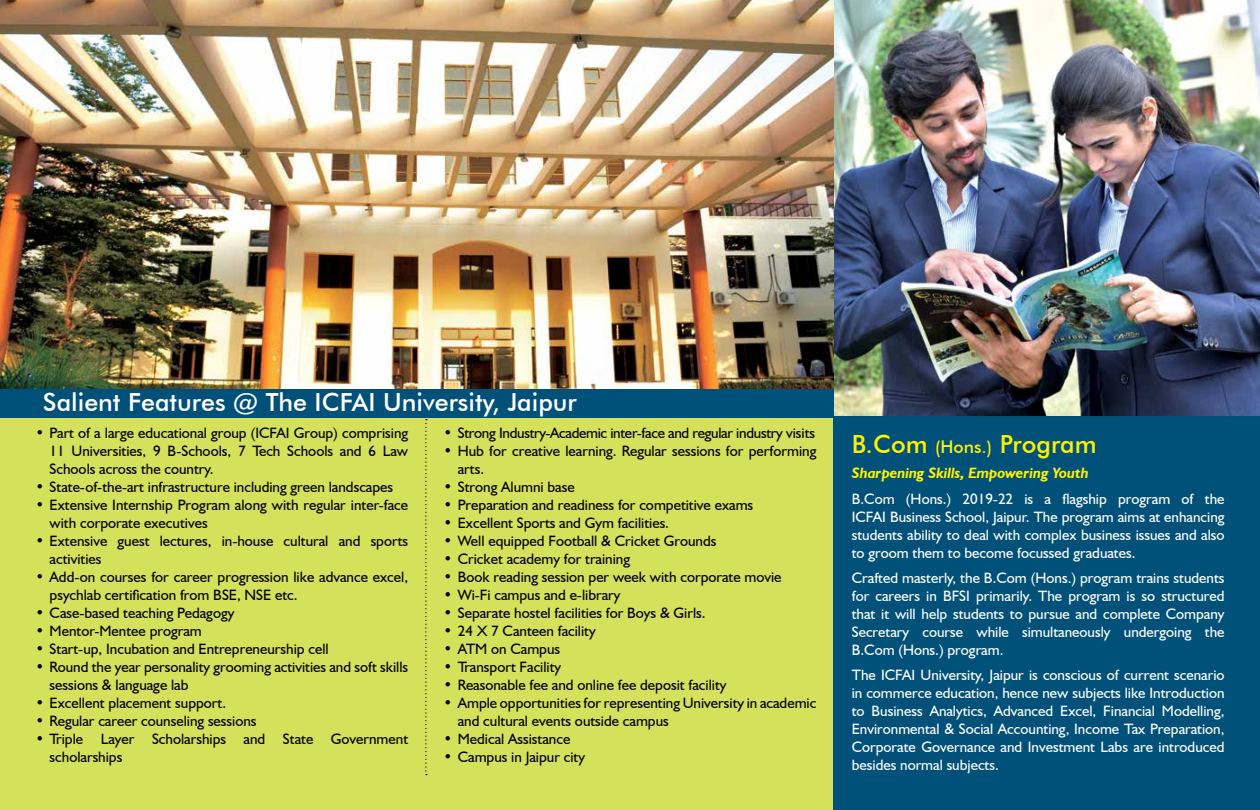
<style>
.page{position:relative;width:1260px;height:810px;background:#fff}
.page>*{position:absolute;margin:0;border:0;box-sizing:border-box;transform-origin:0 0}
.t1{font:500 25px "Futura BT";color:#fff}
.t2{font:500 25px "Futura BT";color:#fff200}
.t3{font:15px/18px "Humanist 521 BT";color:#000}
.t4{font:15px/18px "Humanist 521 BT";color:#fff;text-align:justify}
.t5{font:15px "Humanist 521 BT";letter-spacing:-.02em;color:#000}
.t6{font:italic 700 15px "Humanist 521 BT";color:#fff200}
.s1{font-size:17.5px}
</style>
<div class="page">
<img style="left:0;top:0;width:834px;height:418px">
<div style="left:0;top:418px;width:833px;height:391px;background:#d5e05b"></div>
<div style="left:0;top:389px;width:834px;height:28px;background:#00517a"></div>
<img style="left:834px;top:0;width:425px;height:417px">
<div style="left:833px;top:417px;width:427px;height:393px;background:#00517a"></div>
<svg style="left:425px;top:419px;width:2px;height:356px"></svg>
<h1 class="t1" style="left:43px;top:387px;width:535px">Salient Features @ The ICFAI University, Jaipur</h1>
<p class="t3" style="left:50px;top:424px;width:360px;text-align:justify;text-indent:-14px">• Part of a large educational group (ICFAI Group) comprising 11 Universities, 9 B-Schools, 7 Tech Schools and 6 Law Schools across the country.</p>
<p class="t3" style="left:35px;top:478px;width:359px">• State-of-the-art infrastructure including green landscapes</p>
<p class="t3" style="left:50px;top:496px;width:360px;text-indent:-14px">• Extensive Internship Program along with regular inter-face with corporate executives</p>
<p class="t3" style="left:50px;top:532px;width:360px;text-indent:-14px">• Extensive guest lectures, in-house cultural and sports activities</p>
<p class="t3" style="left:50px;top:568px;width:360px;text-indent:-14px">• Add-on courses for career progression like advance excel, psychlab certification from BSE, NSE etc.</p>
<p class="t3" style="left:35px;top:604px;width:200px">• Case-based teaching Pedagogy</p>
<p class="t3" style="left:35px;top:622px;width:168px">• Mentor-Mentee program</p>
<p class="t3" style="left:35px;top:640px;width:295px">• Start-up, Incubation and Entrepreneurship cell</p>
<p class="t3" style="left:50px;top:658px;width:360px;text-indent:-14px">• Round the year personality grooming activities and soft skills sessions &amp; language lab</p>
<p class="t3" style="left:35px;top:694px;width:192px">• Excellent placement support.</p>
<p class="t3" style="left:35px;top:712px;width:223px">• Regular career counseling sessions</p>
<p class="t3" style="left:50px;top:730px;width:360px;text-indent:-14px">• Triple Layer Scholarships and State Government scholarships</p>
<p class="t5" style="left:444px;top:424px;width:373px">• Strong Industry-Academic inter-face and regular industry visits</p>
<p class="t3" style="left:458px;top:442px;width:360px;text-indent:-14px">• Hub for creative learning. Regular sessions for performing arts.</p>
<p class="t3" style="left:444px;top:478px;width:133px">• Strong Alumni base</p>
<p class="t3" style="left:444px;top:496px;width:311px">• Preparation and readiness for competitive exams</p>
<p class="t3" style="left:444px;top:514px;width:227px">• Excellent Sports and Gym facilities.</p>
<p class="t3" style="left:444px;top:532px;width:274px">• Well equipped Football &amp; Cricket Grounds</p>
<p class="t3" style="left:444px;top:550px;width:188px">• Cricket academy for training</p>
<p class="t3" style="left:444px;top:568px;width:339px">• Book reading session per week with corporate movie</p>
<p class="t3" style="left:444px;top:586px;width:178px">• Wi-Fi campus and e-library</p>
<p class="t3" style="left:444px;top:604px;width:264px">• Separate hostel facilities for Boys &amp; Girls.</p>
<p class="t3" style="left:444px;top:622px;width:154px">• 24 X 7 Canteen facility</p>
<p class="t3" style="left:444px;top:640px;width:118px">• ATM on Campus</p>
<p class="t3" style="left:444px;top:658px;width:119px">• Transport Facility</p>
<p class="t3" style="left:444px;top:676px;width:284px">• Reasonable fee and online fee deposit facility</p>
<p class="t3" style="left:458px;top:694px;width:360px;text-indent:-14px">• Ample opportunities for representing University in academic and cultural events outside campus</p>
<p class="t3" style="left:444px;top:730px;width:128px">• Medical Assistance</p>
<p class="t3" style="left:444px;top:748px;width:143px">• Campus in Jaipur city</p>
<h1 class="t2" style="left:852px;top:429px;width:246px">B.Com <span class="s1">(Hons.)</span> Program</h1>
<p class="t6" style="left:852px;top:464px;width:238px">Sharpening Skills, Empowering Youth</p>
<p class="t4" style="left:852px;top:489px;width:374px">B.Com (Hons.) 2019-22 is a flagship program of the ICFAI Business School, Jaipur. The program aims at enhancing students ability to deal with complex business issues and also to groom them to become focussed graduates.</p>
<p class="t4" style="left:852px;top:568px;width:374px">Crafted masterly, the B.Com (Hons.) program trains students for careers in BFSI primarily. The program is so structured that it will help students to pursue and complete Company Secretary course while simultaneously undergoing the B.Com (Hons.) program.</p>
<p class="t4" style="left:852px;top:665px;width:374px">The ICFAI University, Jaipur is conscious of current scenario in commerce education, hence new subjects like Introduction to Business Analytics, Advanced Excel, Financial Modelling, Environmental &amp; Social Accounting, Income Tax Preparation, Corporate Governance and Investment Labs are introduced besides normal subjects.</p>
</div>
